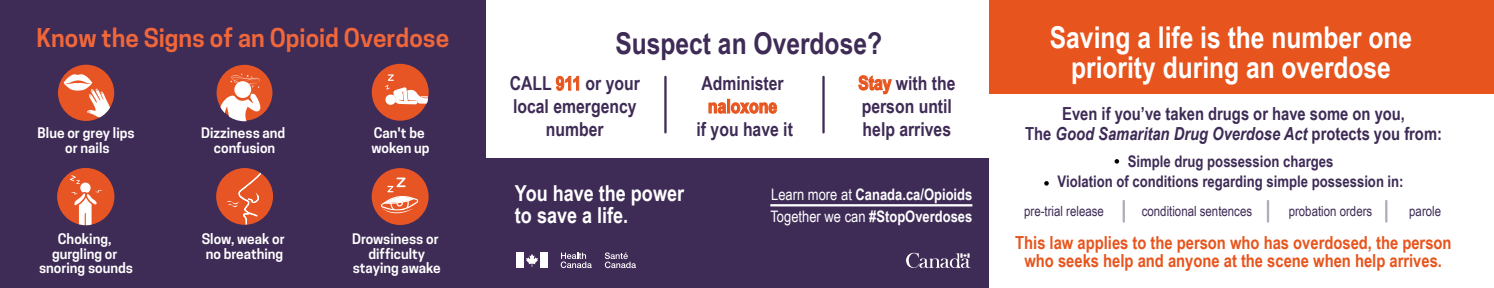
<style>
.page{position:relative;width:1494px;height:288px;background:#fff}
.page>*{position:absolute;margin:0;border:0;box-sizing:border-box;transform-origin:0 0}
.t1{font:700 30px/30px "Arial Narrow";color:#fff;text-align:center}
.t2{font:700 30px "Arial Narrow";color:#3e2b56}
.t3{font:600 24.4px "Cooper Hewitt";color:#f16739}
.t4{font:700 22px/22px "Arial Narrow";color:#fff}
.t5{font:700 19.2px/23px "Arial Narrow";color:#3e2b56;text-align:center}
.t6{font:700 19.2px "Arial Narrow";color:#e7541d}
.t7{font:700 18px/18px "Arial Narrow";color:#e7541d;text-align:center}
.t8{font:700 18px/20px "Arial Narrow";color:#3e2b56;text-align:center}
.t9{font:700 16px "Arial Narrow";color:#3e2b56}
.t10{font:700 15.8px/21.8px "Arial Narrow";color:#fff}
.t11{font:14px "Arial Narrow";color:#3e2b56}
.t12{font:600 13.6px/14.6px "Cooper Hewitt";color:#fff;text-align:center}
.s1{color:#e7541d}
.s2{font-style:italic}
.s3{font-weight:400}
</style>
<div class="page">
<div style="left:0;top:0;width:485px;height:288px;background:#3e2b56"></div>
<div style="left:216px;top:168px;width:57px;height:57px;background:#e75525;border-radius:50%"></div>
<svg style="left:227px;top:173px;width:34px;height:52px"></svg>
<div style="left:217px;top:65px;width:55px;height:56px;background:#e75525;border-radius:50%"></div>
<svg style="left:217px;top:74px;width:44px;height:47px"></svg>
<div style="left:58px;top:65px;width:56px;height:56px;background:#e75525;border-radius:50%"></div>
<svg style="left:64px;top:74px;width:49px;height:47px"></svg>
<div style="left:57px;top:168px;width:57px;height:57px;background:#e75525;border-radius:50%"></div>
<svg style="left:70px;top:175px;width:32px;height:50px"></svg>
<div style="left:372px;top:64px;width:57px;height:57px;background:#e75525;border-radius:50%"></div>
<svg style="left:385px;top:74px;width:43px;height:31px"></svg>
<div style="left:372px;top:168px;width:57px;height:57px;background:#e75525;border-radius:50%"></div>
<svg style="left:381px;top:178px;width:37px;height:35px"></svg>
<div style="left:484px;top:159px;width:505px;height:129px;background:#3e2b56"></div>
<div style="left:989px;top:0;width:505px;height:93px;background:#e7541d"></div>
<hr style="left:1123px;top:201px;width:2px;height:21px;background:#3e2b56">
<hr style="left:1267px;top:201px;width:2px;height:21px;background:#3e2b56">
<hr style="left:1385px;top:201px;width:2px;height:21px;background:#3e2b56">
<hr style="left:664px;top:77px;width:3px;height:55px;background:#3e2b56">
<hr style="left:822px;top:77px;width:3px;height:55px;background:#3e2b56">
<svg style="left:556px;top:76px;width:23px;height:15px"></svg>
<svg style="left:858px;top:75px;width:34px;height:19px"></svg>
<div style="left:727px;top:99px;width:3px;height:14px;border:1px solid #e7541d"></div>
<svg style="left:709px;top:102px;width:68px;height:12px"></svg>
<svg style="left:1115px;top:159px;width:4px;height:5px"></svg>
<svg style="left:1044px;top:181px;width:5px;height:5px"></svg>
<hr style="left:770px;top:204px;width:202px;height:2px;background:#fff">
<svg style="left:906px;top:252px;width:65px;height:17px"></svg>
<svg style="left:526px;top:254px;width:12px;height:13px"></svg>
<div style="left:517px;top:253px;width:7px;height:15px;background:#fff"></div>
<div style="left:540px;top:253px;width:7px;height:15px;background:#fff"></div>
<svg style="left:561px;top:253px;width:31px;height:15px"></svg>
<svg style="left:605px;top:252px;width:31px;height:16px"></svg>
<h2 class="t3" style="left:36px;top:23px;width:414px">Know the Signs of an Opioid Overdose</h2>
<p class="t12" style="left:38px;top:126px;width:99px">Blue or grey lips or nails</p>
<p class="t12" style="left:201px;top:126px;width:86px">Dizziness and confusion</p>
<p class="t12" style="left:372px;top:126px;width:60px;text-align:left">Can't be woken up</p>
<p class="t12" style="left:39px;top:232px;width:96px">Choking, gurgling or snoring sounds</p>
<p class="t12" style="left:202px;top:232px;width:84px">Slow, weak or no breathing</p>
<p class="t12" style="left:352px;top:232px;width:90px">Drowsiness or difficulty staying awake</p>
<h1 class="t2" style="left:615px;top:21px;width:268px">Suspect an Overdose?</h1>
<h1 class="t1" style="left:1050px;top:21px;width:364px">Saving a life is the number one priority during an overdose</h1>
<h3 class="t5" style="left:510px;top:71px;width:132px">CALL <span class="s1">911</span> or your local emergency number</h3>
<h3 class="t5" style="left:858px;top:70px;width:99px;text-align:left"><span class="s1">Stay</span> with the person until help arrives</h3>
<h3 class="t5" style="left:701px;top:71px;width:84px">Administer</h3>
<h3 class="t6" style="left:708px;top:92px;width:71px">naloxone</h3>
<h3 class="t5" style="left:697px;top:117px;width:98px">if you have it</h3>
<h3 class="t8" style="left:1025px;top:103px;width:418px">Even if you’ve taken drugs or have some on you,<br>The <span class="s2">Good Samaritan Drug Overdose Act</span> protects you from:</h3>
<h3 class="t4" style="left:515px;top:182px;width:171px">You have the power to save a life.</h3>
<p class="t10" style="left:770px;top:183px;width:203px"><span class="s3">Learn more at</span> Canada.ca/Opioids<br><span class="s3">Together we can</span> #StopOverdoses</p>
<p class="t9" style="left:1128px;top:149px;width:207px">Simple drug possession charges</p>
<p class="t9" style="left:1058px;top:170px;width:348px">Violation of conditions regarding simple possession in:</p>
<p class="t11" style="left:1024px;top:200px;width:81px">pre-trial release</p>
<p class="t11" style="left:1142px;top:200px;width:112px">conditional sentences</p>
<p class="t11" style="left:1289px;top:200px;width:85px">probation orders</p>
<p class="t11" style="left:1409px;top:200px;width:33px">parole</p>
<h3 class="t7" style="left:1015px;top:233px;width:438px">This law applies to the person who has overdosed, the person who seeks help and anyone at the scene when help arrives.</h3>
</div>
